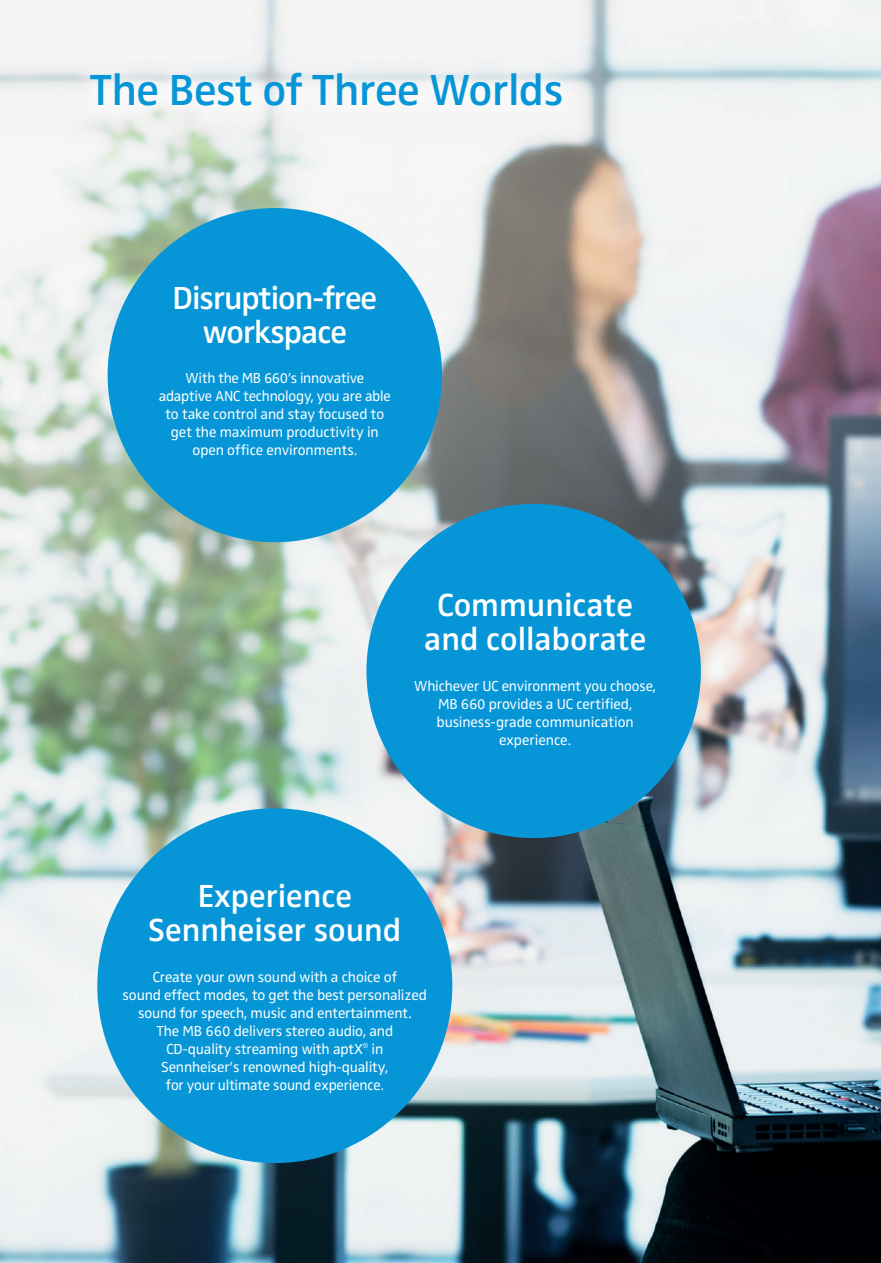
<style>
.page{position:relative;width:881px;height:1263px;background:#fff}
.page>*{position:absolute;margin:0;border:0;box-sizing:border-box;transform-origin:0 0}
.t1{font:600 45px "Sennheiser";letter-spacing:-.01em;color:#0696d7}
.t2{font:600 33px/34.5px "Sennheiser";color:#fff;text-align:center}
.t3{font:600 33px/34.5px "Sennheiser";letter-spacing:-.03em;color:#fff;text-align:center}
.t4{font:15px/18px "Sennheiser";letter-spacing:-.01em;color:#fff;text-align:center}
</style>
<div class="page">
<svg style="left:880px;top:0;width:1px;height:1263px"></svg>
<img style="left:0;top:0;width:880px;height:1263px">
<div style="left:97px;top:808px;width:355px;height:355px;background:#0696d7;border-radius:50%"></div>
<div style="left:108px;top:208px;width:334px;height:334px;background:#0696d7;border-radius:50%"></div>
<div style="left:366px;top:504px;width:334px;height:334px;background:#0696d7;border-radius:50%"></div>
<div style="left:68px;top:50px;width:515px;height:77px;background:#fff;opacity:.53"></div>
<h1 class="t1" style="left:89px;top:63px;width:475px">The Best of Three Worlds</h1>
<h2 class="t3" style="left:172px;top:280px;width:206px">Disruption-free workspace</h2>
<p class="t4" style="left:159px;top:369px;width:233px">With the MB 660’s innovative adaptive ANC technology, you are able to take control and stay focused to get the maximum productivity in open office environments.</p>
<h2 class="t2" style="left:424px;top:587px;width:223px">Communicate and collaborate</h2>
<p class="t4" style="left:414px;top:677px;width:243px">Whichever UC environment you choose,<br>MB 660 provides a UC certified, business-grade communication experience.</p>
<h2 class="t2" style="left:148px;top:878px;width:254px">Experience<br>Sennheiser sound</h2>
<p class="t4" style="left:123px;top:968px;width:306px">Create your own sound with a choice of<br>sound effect modes, to get the best personalized sound for speech, music and entertainment.<br>The MB 660 delivers stereo audio, and CD-quality streaming with aptX<sup>®</sup> in<br>Sennheiser’s renowned high-quality,<br>for your ultimate sound experience.</p>
</div>
